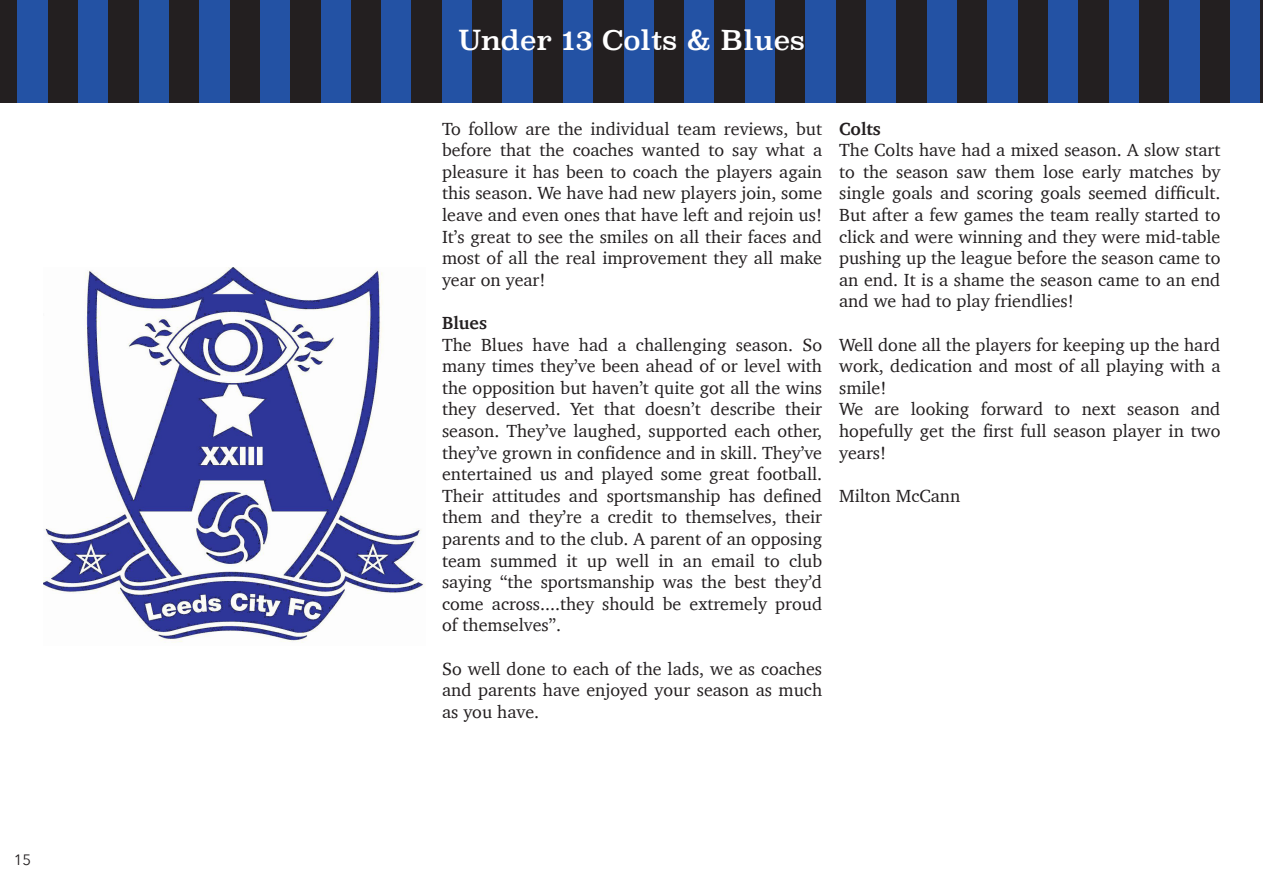
<style>
.page{position:relative;width:1263px;height:893px;background:#fff}
.page>*{position:absolute;margin:0;border:0;box-sizing:border-box;transform-origin:0 0}
.t1{font:27px "Superclarendon";color:#fff}
.t2{font:18px/21.6px "Charter";color:#231f20;text-align:justify}
.t3{font:700 18px "Charter";color:#231f20}
.t4{font:15px "Avenir Next";color:#231f20}
</style>
<div class="page">
<div style="left:0;top:0;width:18px;height:103px;background:#231f20"></div>
<div style="left:18px;top:0;width:30px;height:103px;background:#2352a4"></div>
<div style="left:48px;top:0;width:30px;height:103px;background:#231f20"></div>
<div style="left:78px;top:0;width:31px;height:103px;background:#2352a4"></div>
<div style="left:108px;top:0;width:31px;height:103px;background:#231f20"></div>
<div style="left:139px;top:0;width:30px;height:103px;background:#2353a3"></div>
<div style="left:169px;top:0;width:30px;height:103px;background:#231f20"></div>
<div style="left:199px;top:0;width:31px;height:103px;background:#2352a4"></div>
<div style="left:230px;top:0;width:30px;height:103px;background:#231f20"></div>
<div style="left:260px;top:0;width:31px;height:103px;background:#2352a4"></div>
<div style="left:290px;top:0;width:31px;height:103px;background:#231f20"></div>
<div style="left:321px;top:0;width:30px;height:103px;background:#2352a4"></div>
<div style="left:351px;top:0;width:30px;height:103px;background:#231f20"></div>
<div style="left:381px;top:0;width:31px;height:103px;background:#2352a4"></div>
<div style="left:412px;top:0;width:30px;height:103px;background:#231f20"></div>
<div style="left:442px;top:0;width:30px;height:103px;background:#2352a4"></div>
<div style="left:472px;top:0;width:31px;height:103px;background:#231f20"></div>
<div style="left:503px;top:0;width:30px;height:103px;background:#2352a4"></div>
<div style="left:533px;top:0;width:30px;height:103px;background:#231f20"></div>
<div style="left:563px;top:0;width:31px;height:103px;background:#2352a4"></div>
<div style="left:593px;top:0;width:31px;height:103px;background:#231f20"></div>
<div style="left:624px;top:0;width:30px;height:103px;background:#2352a4"></div>
<div style="left:654px;top:0;width:30px;height:103px;background:#231f20"></div>
<div style="left:684px;top:0;width:31px;height:103px;background:#2352a4"></div>
<div style="left:715px;top:0;width:30px;height:103px;background:#231f20"></div>
<div style="left:745px;top:0;width:30px;height:103px;background:#2352a4"></div>
<div style="left:775px;top:0;width:31px;height:103px;background:#231f20"></div>
<div style="left:806px;top:0;width:30px;height:103px;background:#2352a4"></div>
<div style="left:836px;top:0;width:30px;height:103px;background:#231f20"></div>
<div style="left:866px;top:0;width:31px;height:103px;background:#2352a4"></div>
<div style="left:896px;top:0;width:31px;height:103px;background:#231f20"></div>
<div style="left:927px;top:0;width:30px;height:103px;background:#2352a4"></div>
<div style="left:957px;top:0;width:31px;height:103px;background:#231f20"></div>
<div style="left:988px;top:0;width:30px;height:103px;background:#2352a4"></div>
<div style="left:1018px;top:0;width:30px;height:103px;background:#231f20"></div>
<div style="left:1048px;top:0;width:31px;height:103px;background:#2352a4"></div>
<div style="left:1078px;top:0;width:31px;height:103px;background:#231f20"></div>
<div style="left:1109px;top:0;width:30px;height:103px;background:#2352a4"></div>
<div style="left:1139px;top:0;width:30px;height:103px;background:#231f20"></div>
<div style="left:1169px;top:0;width:31px;height:103px;background:#2352a4"></div>
<div style="left:1200px;top:0;width:30px;height:103px;background:#231f20"></div>
<div style="left:1230px;top:0;width:31px;height:103px;background:#2352a4"></div>
<hr style="left:1260px;top:0;width:3px;height:103px;background:#231f20">
<img style="left:44px;top:268px;width:381px;height:375px">
<p class="t4" style="left:14px;top:848px;width:19px">15</p>
<p class="t1" style="left:458px;top:22px;width:348px">Under 13 Colts &amp; Blues</p>
<p class="t2" style="left:442px;top:117px;width:382px">To follow are the individual team reviews, but before that the coaches wanted to say what a pleasure it has been to coach the players again this season. We have had new players join, some leave and even ones that have left and rejoin us!<br>It’s great to see the smiles on all their faces and most of all the real improvement they all make year on year!</p>
<p class="t3" style="left:442px;top:307px;width:47px">Blues</p>
<p class="t2" style="left:442px;top:333px;width:382px">The Blues have had a challenging season. So many times they’ve been ahead of or level with the opposition but haven’t quite got all the wins they deserved. Yet that doesn’t describe their season. They’ve laughed, supported each other, they’ve grown in confidence and in skill. They’ve entertained us and played some great football.<br>Their attitudes and sportsmanship has defined them and they’re a credit to themselves, their parents and to the club. A parent of an opposing team summed it up well in an email to club saying “the sportsmanship was the best they’d come across....they should be extremely proud of themselves”.</p>
<p class="t2" style="left:442px;top:657px;width:382px">So well done to each of the lads, we as coaches and parents have enjoyed your season as much as you have.</p>
<p class="t3" style="left:839px;top:113px;width:43px">Colts</p>
<p class="t2" style="left:839px;top:139px;width:383px">The Colts have had a mixed season. A slow start to the season saw them lose early matches by single goals and scoring goals seemed difficult.<br>But after a few games the team really started to click and were winning and they were mid-table pushing up the league before the season came to an end. It is a shame the season came to an end and we had to play friendlies!</p>
<p class="t2" style="left:839px;top:333px;width:383px">Well done all the players for keeping up the hard work, dedication and most of all playing with a smile!</p>
<p class="t2" style="left:839px;top:398px;width:383px">We are looking forward to next season and hopefully get the first full season player in two years!</p>
<p class="t2" style="left:839px;top:485px;width:123px">Milton McCann</p>
</div>
